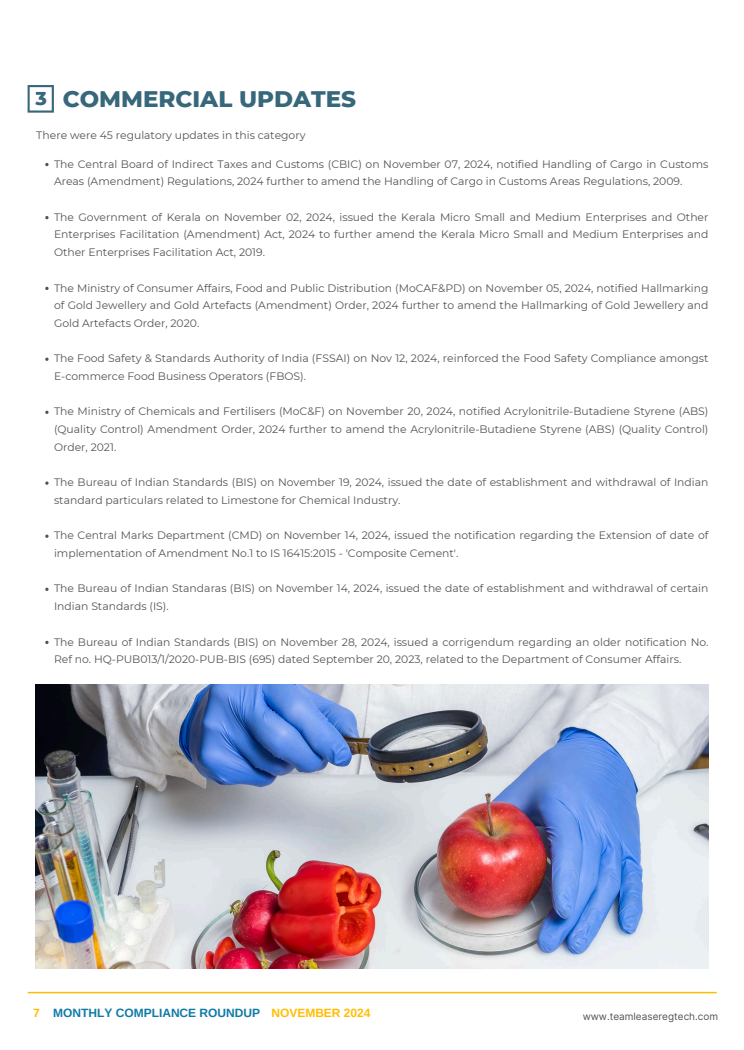
<style>
.page{position:relative;width:744px;height:1050px;background:#fff}
.page>*{position:absolute;margin:0;border:0;box-sizing:border-box;transform-origin:0 0}
.t1{font:800 23px "Montserrat";color:#37677b}
.t2{font:700 12px "Arimo";color:#0f7aa8}
.t3{font:10.8px/17.7px "Montserrat";color:#545454}
.t4{font:10px "Inter";color:#545454}
.s1{font-size:19px}
.s2{color:#ffbd00}
</style>
<div class="page">
<svg style="left:28px;top:85px;width:26px;height:28px"></svg>
<hr style="left:28px;top:992px;width:688px;height:1px;background:#ffbd00">
<img style="left:36px;top:685px;width:673px;height:283px">
<svg style="left:45px;top:163px;width:4px;height:3px"></svg>
<svg style="left:45px;top:216px;width:4px;height:3px"></svg>
<svg style="left:45px;top:287px;width:4px;height:3px"></svg>
<svg style="left:45px;top:358px;width:4px;height:3px"></svg>
<svg style="left:45px;top:411px;width:4px;height:3px"></svg>
<svg style="left:45px;top:481px;width:4px;height:4px"></svg>
<svg style="left:45px;top:535px;width:4px;height:3px"></svg>
<svg style="left:45px;top:588px;width:4px;height:3px"></svg>
<svg style="left:45px;top:641px;width:4px;height:3px"></svg>
<h1 class="t1" style="left:36px;top:84px;width:322px"><span class="s1">3</span> COMMERCIAL UPDATES</h1>
<p class="t3" style="left:36px;top:126px;width:271px">There were 45 regulatory updates in this category</p>
<p class="t3" style="left:54px;top:155px;width:656px">The Central Board of Indirect Taxes and Customs (CBIC) on November 07, 2024, notified Handling of Cargo in Customs<br>Areas (Amendment) Regulations, 2024 further to amend the Handling of Cargo in Customs Areas Regulations, 2009.</p>
<p class="t3" style="left:54px;top:208px;width:656px;text-align:justify">The Government of Kerala on November 02, 2024, issued the Kerala Micro Small and Medium Enterprises and Other Enterprises Facilitation (Amendment) Act, 2024 to further amend the Kerala Micro Small and Medium Enterprises and Other Enterprises Facilitation Act, 2019.</p>
<p class="t3" style="left:54px;top:279px;width:656px;text-align:justify">The Ministry of Consumer Affairs, Food and Public Distribution (MoCAF&amp;PD) on November 05, 2024, notified Hallmarking of Gold Jewellery and Gold Artefacts (Amendment) Order, 2024 further to amend the Hallmarking of Gold Jewellery and Gold Artefacts Order, 2020.</p>
<p class="t3" style="left:54px;top:350px;width:656px">The Food Safety &amp; Standards Authority of India (FSSAI) on Nov 12, 2024, reinforced the Food Safety Compliance amongst<br>E-commerce Food Business Operators (FBOS).</p>
<p class="t3" style="left:54px;top:403px;width:656px;text-align:justify">The Ministry of Chemicals and Fertilisers (MoC&amp;F) on November 20, 2024, notified Acrylonitrile-Butadiene Styrene (ABS) (Quality Control) Amendment Order, 2024 further to amend the Acrylonitrile-Butadiene Styrene (ABS) (Quality Control)<br>Order, 2021.</p>
<p class="t3" style="left:54px;top:474px;width:656px">The Bureau of Indian Standards (BIS) on November 19, 2024, issued the date of establishment and withdrawal of Indian standard particulars related to Limestone for Chemical Industry.</p>
<p class="t3" style="left:54px;top:527px;width:656px">The Central Marks Department (CMD) on November 14, 2024, issued the notification regarding the Extension of date of implementation of Amendment No.1 to IS 16415:2015 - 'Composite Cement'.</p>
<p class="t3" style="left:54px;top:580px;width:656px">The Bureau of Indian Standaras (BIS) on November 14, 2024, issued the date of establishment and withdrawal of certain<br>Indian Standards (IS).</p>
<p class="t3" style="left:54px;top:633px;width:656px">The Bureau of Indian Standards (BIS) on November 28, 2024, issued a corrigendum regarding an older notification No.<br>Ref no. HQ-PUB013/1/2020-PUB-BIS (695) dated September 20, 2023, related to the Department of Consumer Affairs.</p>
<p class="t2" style="left:33px;top:1006px;width:339px"><span class="s2">7</span> MONTHLY COMPLIANCE ROUNDUP <span class="s2">NOVEMBER 2024</span></p>
<p class="t4" style="left:583px;top:1010px;width:137px">www.teamleaseregtech.com</p>
</div>
